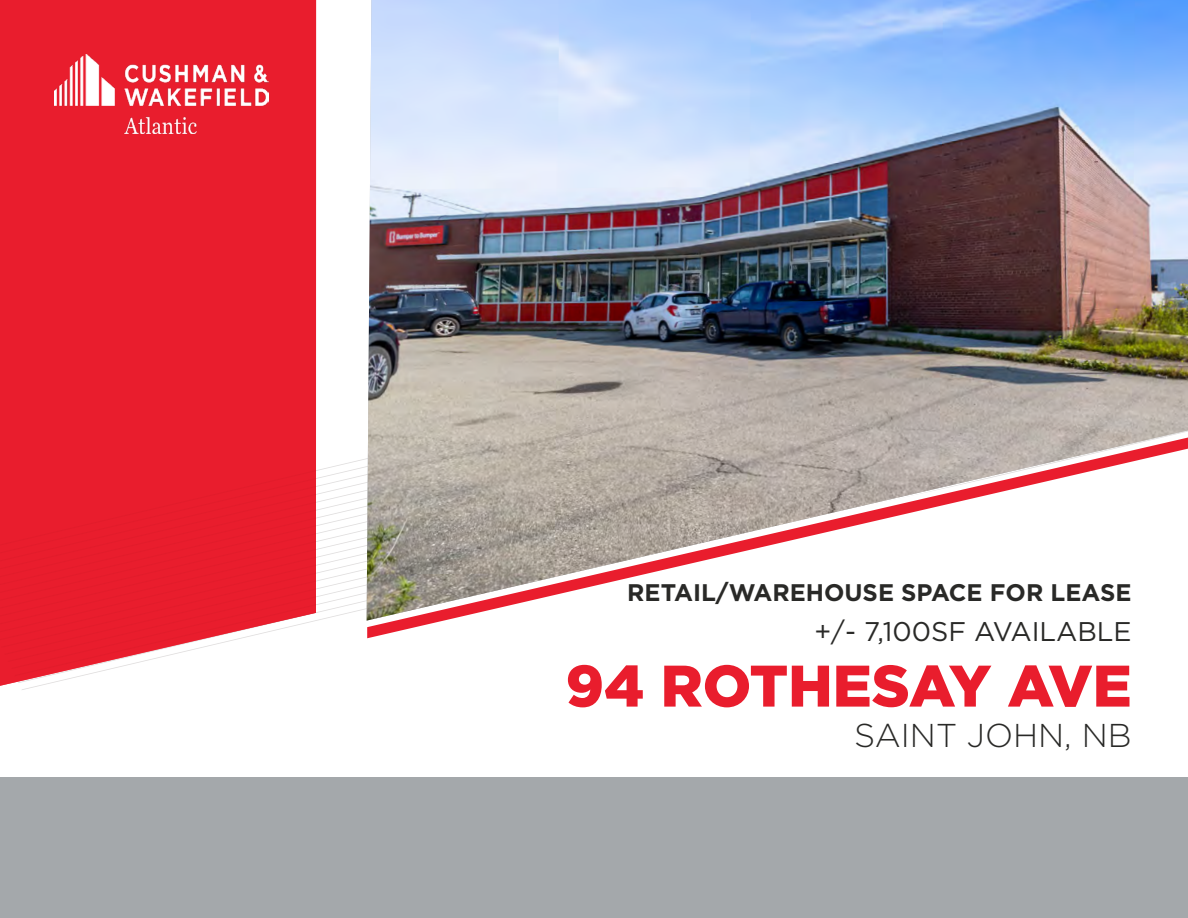
<style>
.page{position:relative;width:1188px;height:918px;background:#fff}
.page>*{position:absolute;margin:0;border:0;box-sizing:border-box;transform-origin:0 0}
.t1{font:900 58.5px "Gotham";color:#e91d2d}
.t2{font:300 33px "Gotham";color:#292927}
.t3{font:27px "Gotham";color:#292927}
.t4{font:700 24px "Gotham";color:#292927}
</style>
<div class="page">
<img style="left:368px;top:0;width:820px;height:438px">
<div style="left:0;top:0;width:316px;height:689px;background:#e91d2d"></div>
<svg style="left:367px;top:438px;width:821px;height:200px"></svg>
<div style="left:0;top:778px;width:1188px;height:140px;background:#a4a8ab"></div>
<img style="left:54px;top:54px;width:214px;height:80px">
<p class="t4" style="left:627px;top:577px;width:506px">RETAIL/WAREHOUSE SPACE FOR LEASE</p>
<p class="t3" style="left:814px;top:614px;width:319px">+/- 7,100SF AVAILABLE</p>
<h1 class="t1" style="left:565px;top:646px;width:568px">94 ROTHESAY AVE</h1>
<h2 class="t2" style="left:854px;top:715px;width:279px">SAINT JOHN, NB</h2>
</div>
